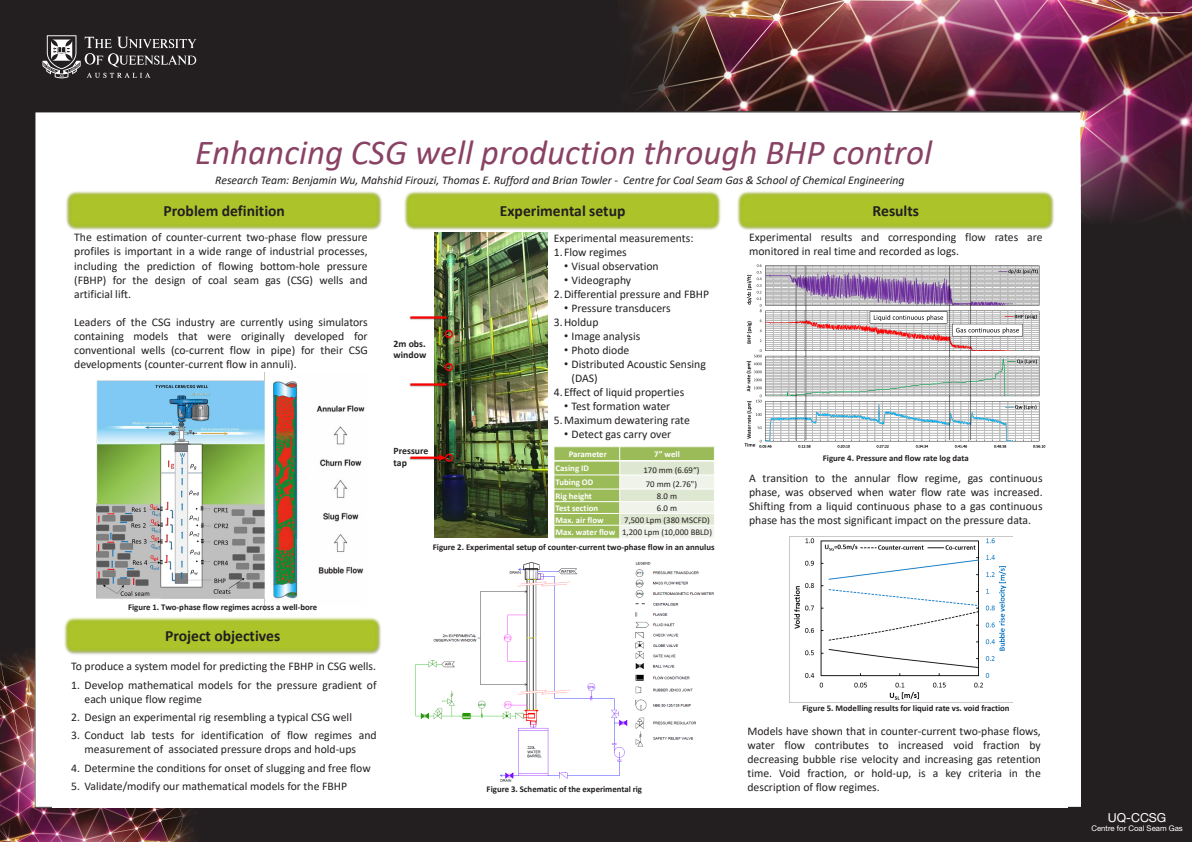
<style>
.page{position:relative;width:1192px;height:842px;background:#fff}
.page>*{position:absolute;margin:0;border:0;box-sizing:border-box;transform-origin:0 0}
.t1{font:italic 35.1px "Calibri";color:#894264}
.t2{font:700 15.6px "Calibri";color:#231f20}
.t3{font:12.35px "Helvetica Neue";color:#fff}
.t4{font:11.7px/14.1px "Calibri";color:#231f20}
.t5{font:italic 11.7px "Calibri";color:#231f20}
.t6{font:700 9.75px/11.7px "Calibri";color:#231f20}
.t7{font:700 8.75px "Calibri";color:#231f20}
.t8{font:8.75px/12.4px "Calibri";color:#231f20;text-align:right}
.t9{font:700 8.75px "Calibri";color:#fff}
.t10{font:7.8px "Helvetica Neue";color:#fff}
.s1{font-family:"Arial"}
.s2{font-weight:700;color:#fff}
</style>
<div class="page">
<div style="left:0;top:112px;width:35px;height:435px;background:#231f20"></div>
<div style="left:295px;top:807px;width:787px;height:35px;background:#231f20"></div>
<img style="left:0;top:547px;width:295px;height:295px">
<div style="left:0;top:0;width:511px;height:112px;background:#231f20"></div>
<div style="left:1082px;top:241px;width:110px;height:601px;background:#231f20"></div>
<img style="left:511px;top:0;width:681px;height:241px">
<svg style="left:43px;top:35px;width:153px;height:43px;background:#4d4a4b"></svg>
<div style="left:52px;top:130px;width:1016px;height:677px;background:#fff"></div>
<img style="left:97px;top:372px;width:268px;height:239px">
<img style="left:794px;top:538px;width:213px;height:162px">
<img style="left:66px;top:191px;width:316px;height:39px">
<div style="left:72px;top:197px;width:304px;height:27px;background:#acc42a;border-radius:4px"></div>
<img style="left:64px;top:617px;width:317px;height:38px">
<div style="left:71px;top:624px;width:304px;height:24px;background:#acc42a;border-radius:4px"></div>
<img style="left:737px;top:191px;width:317px;height:39px">
<div style="left:744px;top:197px;width:304px;height:26px;background:#acc42a;border-radius:4px"></div>
<img style="left:404px;top:191px;width:317px;height:39px">
<div style="left:411px;top:197px;width:304px;height:27px;background:#acc42a;border-radius:4px"></div>
<div style="left:554px;top:447px;width:66px;height:14px;background:#9bbb59"></div>
<div style="left:620px;top:447px;width:94px;height:14px;background:#9bbb59"></div>
<div style="left:554px;top:461px;width:66px;height:14px;background:#9bbb59"></div>
<div style="left:620px;top:461px;width:94px;height:14px;background:#dee7d1"></div>
<div style="left:554px;top:475px;width:66px;height:14px;background:#9bbb59"></div>
<div style="left:620px;top:475px;width:94px;height:14px;background:#eff3ea"></div>
<div style="left:554px;top:489px;width:66px;height:13px;background:#9bbb59"></div>
<div style="left:620px;top:489px;width:94px;height:13px;background:#dee7d1"></div>
<div style="left:554px;top:502px;width:66px;height:11px;background:#9bbb59"></div>
<div style="left:620px;top:502px;width:94px;height:11px;background:#eff3ea"></div>
<div style="left:554px;top:513px;width:66px;height:12px;background:#9bbb59"></div>
<div style="left:620px;top:513px;width:94px;height:12px;background:#dee7d1"></div>
<div style="left:554px;top:525px;width:66px;height:13px;background:#9bbb59"></div>
<div style="left:620px;top:525px;width:94px;height:13px;background:#eff3ea"></div>
<hr style="left:619px;top:446px;width:1px;height:92px;background:#fff">
<hr style="left:554px;top:460px;width:161px;height:2px;background:#fff">
<hr style="left:554px;top:475px;width:161px;height:1px;background:#fff">
<hr style="left:554px;top:489px;width:161px;height:1px;background:#fff">
<hr style="left:554px;top:501px;width:161px;height:1px;background:#fff">
<hr style="left:554px;top:513px;width:161px;height:1px;background:#fff">
<hr style="left:554px;top:525px;width:161px;height:1px;background:#fff">
<hr style="left:554px;top:446px;width:1px;height:92px;background:#fff">
<img style="left:415px;top:562px;width:299px;height:220px">
<img style="left:434px;top:232px;width:113px;height:305px">
<img style="left:409px;top:316px;width:39px;height:5px">
<hr style="left:410px;top:316px;width:37px;height:3px;background:#f00">
<img style="left:409px;top:382px;width:39px;height:6px">
<hr style="left:410px;top:383px;width:37px;height:3px;background:#f00">
<svg style="left:443px;top:329px;width:11px;height:11px"></svg>
<div style="left:445px;top:330px;width:8px;height:8px;border:1px solid #f00;border-radius:50%"></div>
<svg style="left:443px;top:362px;width:11px;height:11px"></svg>
<div style="left:445px;top:363px;width:8px;height:8px;border:1px solid #f00;border-radius:50%"></div>
<img style="left:409px;top:450px;width:45px;height:17px">
<svg style="left:410px;top:453px;width:45px;height:11px"></svg>
<img style="left:744px;top:264px;width:302px;height:184px">
<p class="t1" style="left:195px;top:128px;width:739px">Enhancing CSG well production through BHP control</p>
<p class="t5" style="left:215px;top:172px;width:691px">Research Team: Benjamin Wu, Mahshid Firouzi, Thomas E. Rufford and Brian Towler - Centre for Coal Seam Gas &amp; School of Chemical Engineering</p>
<p class="t2" style="left:164px;top:200px;width:123px">Problem definition</p>
<p class="t4" style="left:74px;top:230px;width:295px;text-align:justify">The estimation of counter-current two-phase flow pressure profiles is important in a wide range of industrial processes, including the prediction of flowing bottom-hole pressure (FBHP) for the design of coal seam gas (CSG) wells and artificial lift.</p>
<p class="t4" style="left:74px;top:314px;width:295px;text-align:justify">Leaders of the CSG industry are currently using simulators containing models that were originally developed for conventional wells (co-current flow in pipe) for their CSG developments (counter-current flow in annuli).</p>
<p class="t2" style="left:500px;top:200px;width:127px">Experimental setup</p>
<p class="t2" style="left:873px;top:199px;width:48px">Results</p>
<p class="t4" style="left:749px;top:230px;width:295px">Experimental results and corresponding flow rates are monitored in real time and recorded as logs.</p>
<p class="t4" style="left:554px;top:231px;width:141px">Experimental measurements:<br>1.Flow regimes</p>
<p class="t4" style="left:564px;top:259px;width:96px"><span class="s1">•</span> Visual observation</p>
<p class="t4" style="left:554px;top:273px;width:157px;text-indent:10px"><span class="s1">•</span> Videography<br>2.Differential pressure and FBHP</p>
<p class="t4" style="left:554px;top:301px;width:118px;text-indent:10px"><span class="s1">•</span> Pressure transducers<br>3.Holdup</p>
<p class="t4" style="left:564px;top:329px;width:78px"><span class="s1">•</span> Image analysis</p>
<p class="t4" style="left:564px;top:343px;width:67px"><span class="s1">•</span> Photo diode</p>
<p class="t4" style="left:564px;top:357px;width:143px"><span class="s1">•</span> Distributed Acoustic Sensing</p>
<p class="t4" style="left:571px;top:371px;width:28px">(DAS)</p>
<p class="t4" style="left:554px;top:385px;width:132px">4.Effect of liquid properties</p>
<p class="t4" style="left:554px;top:399px;width:137px;text-indent:10px"><span class="s1">•</span> Test formation water<br>5.Maximum dewatering rate</p>
<p class="t4" style="left:564px;top:427px;width:109px"><span class="s1">•</span> Detect gas carry over</p>
<p class="t9" style="left:569px;top:448px;width:40px">Parameter</p>
<p class="t9" style="left:654px;top:448px;width:27px">7” well</p>
<p class="t9" style="left:556px;top:462px;width:35px">Casing ID</p>
<p class="t8" style="left:643px;top:463px;width:57px">170 mm (6.69“)</p>
<p class="t9" style="left:556px;top:476px;width:39px">Tubing OD</p>
<p class="t8" style="left:646px;top:477px;width:53px">70 mm (2.76")</p>
<p class="t9" style="left:556px;top:490px;width:38px">Rig height</p>
<p class="t8" style="left:657px;top:489px;width:22px">8.0 m</p>
<p class="t9" style="left:556px;top:502px;width:44px">Test section</p>
<p class="t8" style="left:657px;top:502px;width:22px">6.0 m</p>
<p class="t9" style="left:556px;top:514px;width:50px">Max. air flow</p>
<p class="t6" style="left:394px;top:337px;width:34px">2m obs. window</p>
<p class="t6" style="left:394px;top:445px;width:36px">Pressure tap</p>
<p class="t7" style="left:823px;top:452px;width:147px">Figure 4. Pressure and flow rate log data</p>
<p class="t4" style="left:749px;top:470px;width:295px;text-align:justify">A transition to the annular flow regime, gas continuous phase, was observed when water flow rate was increased.<br>Shifting from a liquid continuous phase to a gas continuous phase has the most significant impact on the pressure data.</p>
<p class="t8" style="left:556px;top:513px;width:158px">7,500 Lpm (380 MSCFD)<br><span class="s2">Max. water flow</span> 1,200 Lpm (10,000 BBLD)</p>
<p class="t7" style="left:128px;top:601px;width:191px">Figure 1. Two-phase flow regimes across a well-bore</p>
<p class="t2" style="left:165px;top:625px;width:117px">Project objectives</p>
<p class="t4" style="left:71px;top:659px;width:306px">To produce a system model for predicting the FBHP in CSG wells.</p>
<p class="t4" style="left:85px;top:677px;width:294px;text-indent:-13px">1. Develop mathematical models for the pressure gradient of each unique flow regime</p>
<p class="t4" style="left:71px;top:710px;width:282px">2. Design an experimental rig resembling a typical CSG well</p>
<p class="t4" style="left:85px;top:728px;width:294px;text-indent:-13px">3. Conduct lab tests for identification of flow regimes and measurement of associated pressure drops and hold-ups</p>
<p class="t4" style="left:71px;top:761px;width:301px">4. Determine the conditions for onset of slugging and free flow</p>
<p class="t4" style="left:71px;top:779px;width:278px">5. Validate/modify our mathematical models for the FBHP</p>
<p class="t7" style="left:433px;top:541px;width:283px">Figure 2. Experimental setup of counter-current two-phase flow in an annulus</p>
<p class="t7" style="left:487px;top:783px;width:157px">Figure 3. Schematic of the experimental rig</p>
<p class="t7" style="left:802px;top:702px;width:209px">Figure 5. Modelling results for liquid rate vs. void fraction</p>
<p class="t4" style="left:747px;top:724px;width:295px;text-align:justify">Models have shown that in counter-current two-phase flows, water flow contributes to increased void fraction by decreasing bubble rise velocity and increasing gas retention time. Void fraction, or hold-up, is a key criteria in the description of flow regimes.</p>
<p class="t3" style="left:1108px;top:811px;width:60px">UQ-CCSG</p>
<p class="t10" style="left:1091px;top:823px;width:93px">Centre for Coal Seam Gas</p>
</div>
